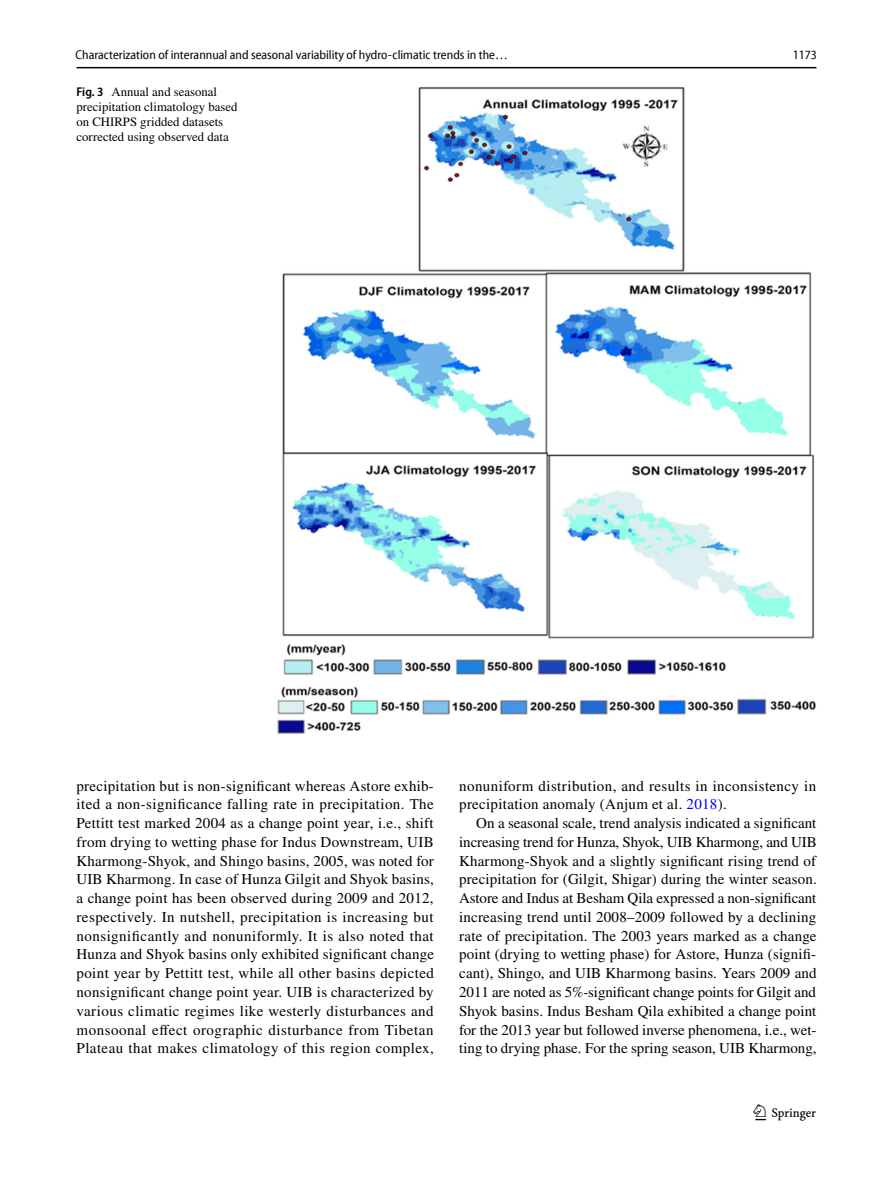
<style>
.page{position:relative;width:893px;height:1187px;background:#fff}
.page>*{position:absolute;margin:0;border:0;box-sizing:border-box;transform-origin:0 0}
.t1{font:22.5px "Springnew Regular 3";color:#000}
.t2{font:15px/18.8px "STIX";letter-spacing:.025em;color:#000;text-align:justify}
.t3{font:12.75px/15px "STIX";color:#000}
.t4{font:semi-condensed 12.75px "Myriad Pro Unic";color:#000}
.s1{font-family:"Myriad Pro Semi Cn 3";font-stretch:normal}
.s2{font-family:"Myriad Pro";font-weight:600;font-stretch:semi-condensed}
.s3{color:#00f}
</style>
<div class="page">
<hr style="left:77px;top:67px;width:739px;height:1px;background:#000">
<img style="left:277px;top:87px;width:539px;height:647px">
<p class="t4" style="left:76px;top:50px;width:434px">Characterization of interannual and seasonal variability of hydro<span class="s1">‑</span>climatic trends in the…</p>
<p class="t4" style="left:793px;top:50px;width:26px">1173</p>
<p class="t3" style="left:77px;top:85px;width:162px"><span class="s2">Fig. 3</span> Annual and seasonal precipitation climatology based on CHIRPS gridded datasets corrected using observed data</p>
<p class="t2" style="left:77px;top:777px;width:359px">precipitation but is non-significant whereas Astore exhib&shy;ited a non-significance falling rate in precipitation. The Pettitt test marked 2004 as a change point year, i.e., shift from drying to wetting phase for Indus Downstream, UIB Kharmong-Shyok, and Shingo basins, 2005, was noted for UIB Kharmong. In case of Hunza Gilgit and Shyok basins, a change point has been observed during 2009 and 2012, respectively. In nutshell, precipitation is increasing but nonsignificantly and nonuniformly. It is also noted that Hunza and Shyok basins only exhibited significant change point year by Pettitt test, while all other basins depicted nonsignificant change point year. UIB is characterized by various climatic regimes like westerly disturbances and monsoonal effect orographic disturbance from Tibetan Plateau that makes climatology of this region complex,</p>
<p class="t2" style="left:459px;top:777px;width:358px">nonuniform distribution, and results in inconsistency in precipitation anomaly (Anjum et al. <span class="s3">2018</span>).</p>
<p class="t2" style="left:459px;top:814px;width:359px;text-indent:17px">On a seasonal scale, trend analysis indicated a significant increasing trend for Hunza, Shyok, UIB Kharmong, and UIB Kharmong-Shyok and a slightly significant rising trend of precipitation for (Gilgit, Shigar) during the winter season.<br>Astore and Indus at Besham Qila expressed a non-significant increasing trend until 2008–2009 followed by a declining rate of precipitation. The 2003 years marked as a change point (drying to wetting phase) for Astore, Hunza (signifi&shy;cant), Shingo, and UIB Kharmong basins. Years 2009 and 2011 are noted as 5%-significant change points for Gilgit and Shyok basins. Indus Besham Qila exhibited a change point for the 2013 year but followed inverse phenomena, i.e., wet&shy;ting to drying phase. For the spring season, UIB Kharmong,</p>
<h1 class="t1" style="left:755px;top:1104px;width:62px">1 3</h1>
</div>
